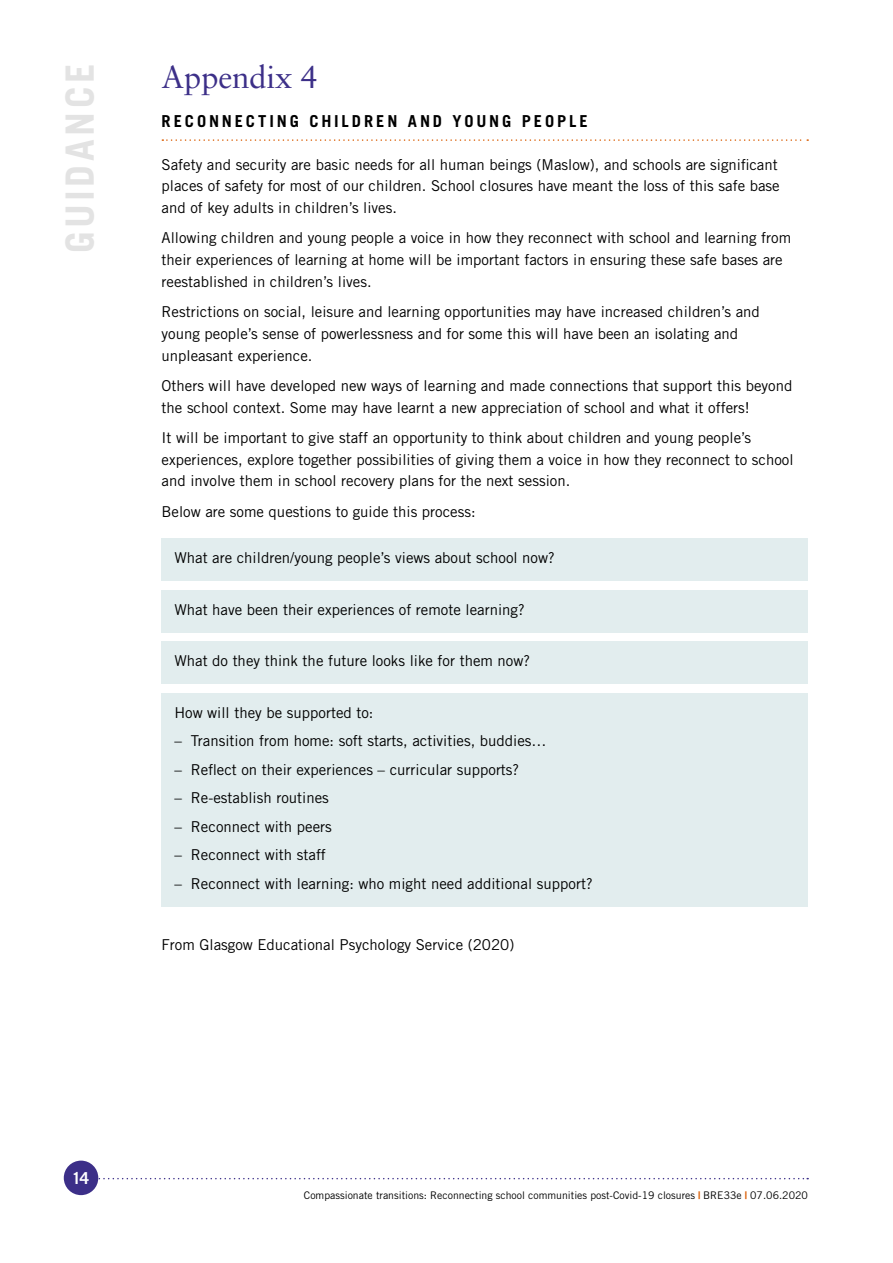
<style>
.page{position:relative;width:893px;height:1263px;background:#fff}
.page>*{position:absolute;margin:0;border:0;box-sizing:border-box;transform-origin:0 0}
.t1{font:700 39px "Trade Gothic LT Std";letter-spacing:.09em;color:#e3e3e3}
.t2{font:31.5px "Sabon LT Std";letter-spacing:-.01em;color:#3c2f88}
.t3{font:700 16.5px "Trade Gothic LT Std";letter-spacing:.175em;color:#000}
.t4{font:700 16.5px "Trade Gothic LT Std";color:#fff}
.t5{font:15px/21.8px "Trade Gothic LT Std";color:#000}
.t6{font:10.5px "Trade Gothic LT Std";color:#000}
.s1{font-weight:700;color:#da5f06}
</style>
<div class="page">
<svg style="left:98px;top:1178px;width:710px;height:1px"></svg>
<div style="left:64px;top:1160px;width:34px;height:35px;background:#3c2f88;border-radius:50%"></div>
<svg style="left:162px;top:139px;width:646px;height:2px"></svg>
<div style="left:162px;top:538px;width:646px;height:43px;background:#e2edee"></div>
<div style="left:162px;top:590px;width:646px;height:42px;background:#e2edee"></div>
<div style="left:162px;top:641px;width:646px;height:43px;background:#e2edee"></div>
<div style="left:162px;top:693px;width:646px;height:213px;background:#e2edee"></div>
<h1 class="t1" style="left:56px;top:253px;width:190px;rotate:-90deg">GUIDANCE</h1>
<h2 class="t2" style="left:162px;top:58px;width:158px">Appendix 4</h2>
<p class="t3" style="left:162px;top:111px;width:428px">RECONNECTING CHILDREN AND YOUNG PEOPLE</p>
<p class="t5" style="left:162px;top:153px;width:620px">Safety and security are basic needs for all human beings (Maslow), and schools are significant places of safety for most of our children. School closures have meant the loss of this safe base and of key adults in children’s lives.</p>
<p class="t5" style="left:162px;top:227px;width:631px">Allowing children and young people a voice in how they reconnect with school and learning from their experiences of learning at home will be important factors in ensuring these safe bases are reestablished in children’s lives.</p>
<p class="t5" style="left:162px;top:301px;width:600px">Restrictions on social, leisure and learning opportunities may have increased children’s and young people’s sense of powerlessness and for some this will have been an isolating and unpleasant experience.</p>
<p class="t5" style="left:162px;top:374px;width:632px">Others will have developed new ways of learning and made connections that support this beyond the school context. Some may have learnt a new appreciation of school and what it offers!</p>
<p class="t5" style="left:162px;top:426px;width:633px">It will be important to give staff an opportunity to think about children and young people’s experiences, explore together possibilities of giving them a voice in how they reconnect to school and involve them in school recovery plans for the next session.</p>
<p class="t5" style="left:162px;top:500px;width:316px">Below are some questions to guide this process:</p>
<p class="t5" style="left:174px;top:547px;width:382px">What are children/young people’s views about school now?</p>
<p class="t5" style="left:174px;top:598px;width:352px">What have been their experiences of remote learning?</p>
<p class="t5" style="left:174px;top:650px;width:357px">What do they think the future looks like for them now?</p>
<p class="t5" style="left:174px;top:701px;width:201px">How will they be supported to:</p>
<p class="t5" style="left:174px;top:730px;width:374px">– Transition from home: soft starts, activities, buddies…</p>
<p class="t5" style="left:174px;top:758px;width:346px">– Reflect on their experiences – curricular supports?</p>
<p class="t5" style="left:174px;top:787px;width:156px">– Re-establish routines</p>
<p class="t5" style="left:174px;top:815px;width:159px">– Reconnect with peers</p>
<p class="t5" style="left:174px;top:844px;width:153px">– Reconnect with staff</p>
<p class="t5" style="left:174px;top:872px;width:420px">– Reconnect with learning: who might need additional support?</p>
<p class="t5" style="left:162px;top:933px;width:354px">From Glasgow Educational Psychology Service (2020)</p>
<p class="t4" style="left:72px;top:1168px;width:19px">14</p>
<p class="t6" style="left:304px;top:1189px;width:505px">Compassionate transitions: Reconnecting school communities post-Covid-19 closures <span class="s1">|</span> BRE33e <span class="s1">|</span> 07.06.2020</p>
</div>
